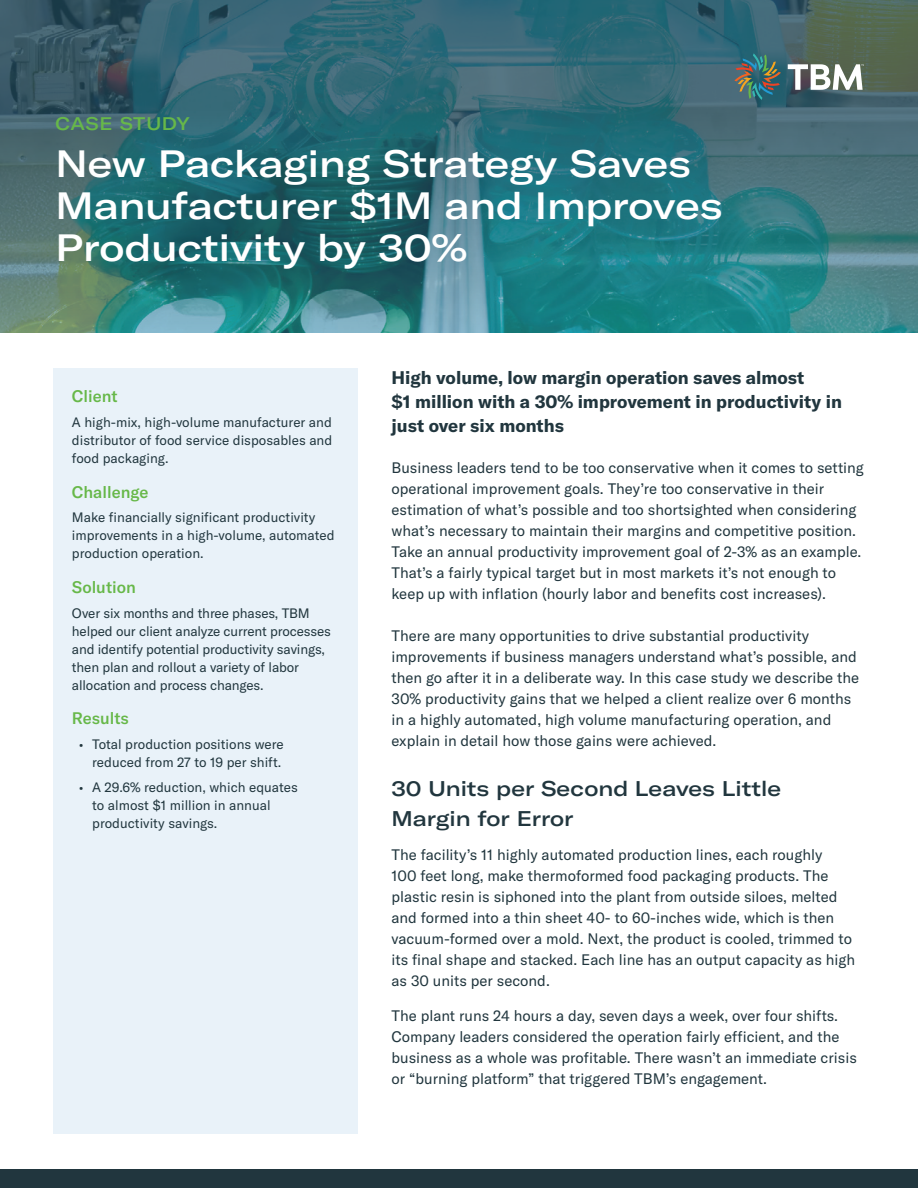
<style>
.page{position:relative;width:918px;height:1188px;background:#fff}
.page>*{position:absolute;margin:0;border:0;box-sizing:border-box;transform-origin:0 0}
.t1{font:500 expanded 37.5px/42px "GT America";color:#fff}
.t2{font:500 expanded 21px/30px "GT America";color:#21363e}
.t3{font:700 18px/24px "GT America";color:#21363e}
.t4{font:500 expanded 18px "GT America";letter-spacing:.03em;color:#67b849}
.t5{font:500 16.5px "GT America";color:#67b849}
.t6{font:15px/21px "GT America";color:#21363e}
.t7{font:13.5px/18px "GT America";color:#21363e}
</style>
<div class="page">
<div style="left:0;top:1169px;width:918px;height:19px;background:#21363e"></div>
<div style="left:53px;top:369px;width:305px;height:765px;background:#e9f2f9"></div>
<svg style="left:0;top:0;width:918px;height:333px;background:#347078"></svg>
<svg style="left:734px;top:53px;width:47px;height:47px;background:#4c6e6c"></svg>
<svg style="left:788px;top:64px;width:76px;height:26px"></svg>
<p class="t4" style="left:56px;top:112px;width:136px">CASE STUDY</p>
<h1 class="t1" style="left:56px;top:142px;width:669px">New Packaging Strategy Saves<br>Manufacturer $1M and Improves<br>Productivity by 30%</h1>
<p class="t5" style="left:72px;top:387px;width:47px">Client</p>
<p class="t7" style="left:72px;top:413px;width:262px;text-align:justify">A high-mix, high-volume manufacturer and distributor of food service disposables and food packaging.</p>
<p class="t5" style="left:72px;top:482px;width:78px">Challenge</p>
<p class="t7" style="left:72px;top:509px;width:264px">Make financially significant productivity improvements in a high-volume, automated production operation.</p>
<p class="t5" style="left:72px;top:577px;width:65px">Solution</p>
<p class="t7" style="left:72px;top:604px;width:260px">Over six months and three phases, TBM helped our client analyze current processes and identify potential productivity savings, then plan and rollout a variety of labor allocation and process changes.</p>
<p class="t5" style="left:72px;top:708px;width:58px">Results</p>
<p class="t7" style="left:79px;top:735px;width:207px;text-align:right">• Total production positions were reduced from 27 to 19 per shift.</p>
<p class="t7" style="left:92px;top:778px;width:207px;text-indent:-14px">• A 29.6% reduction, which equates to almost $1 million in annual productivity savings.</p>
<p class="t3" style="left:392px;top:366px;width:452px">High volume, low margin operation saves almost<br>$1 million with a 30% improvement in productivity in just over six months</p>
<p class="t6" style="left:392px;top:458px;width:474px">Business leaders tend to be too conservative when it comes to setting operational improvement goals. They’re too conservative in their estimation of what’s possible and too shortsighted when considering what’s necessary to maintain their margins and competitive position.<br>Take an annual productivity improvement goal of 2-3% as an example.<br>That’s a fairly typical target but in most markets it’s not enough to keep up with inflation (hourly labor and benefits cost increases).</p>
<p class="t6" style="left:392px;top:625px;width:469px">There are many opportunities to drive substantial productivity improvements if business managers understand what’s possible, and then go after it in a deliberate way. In this case study we describe the 30% productivity gains that we helped a client realize over 6 months in a highly automated, high volume manufacturing operation, and explain in detail how those gains were achieved.</p>
<h2 class="t2" style="left:392px;top:773px;width:391px">30 Units per Second Leaves Little<br>Margin for Error</h2>
<p class="t6" style="left:392px;top:845px;width:465px">The facility’s 11 highly automated production lines, each roughly<br>100 feet long, make thermoformed food packaging products. The plastic resin is siphoned into the plant from outside siloes, melted and formed into a thin sheet 40- to 60-inches wide, which is then vacuum-formed over a mold. Next, the product is cooled, trimmed to its final shape and stacked. Each line has an output capacity as high as 30 units per second.</p>
<p class="t6" style="left:392px;top:1005px;width:467px">The plant runs 24 hours a day, seven days a week, over four shifts.<br>Company leaders considered the operation fairly efficient, and the business as a whole was profitable. There wasn’t an immediate crisis or “burning platform” that triggered TBM’s engagement.</p>
</div>
